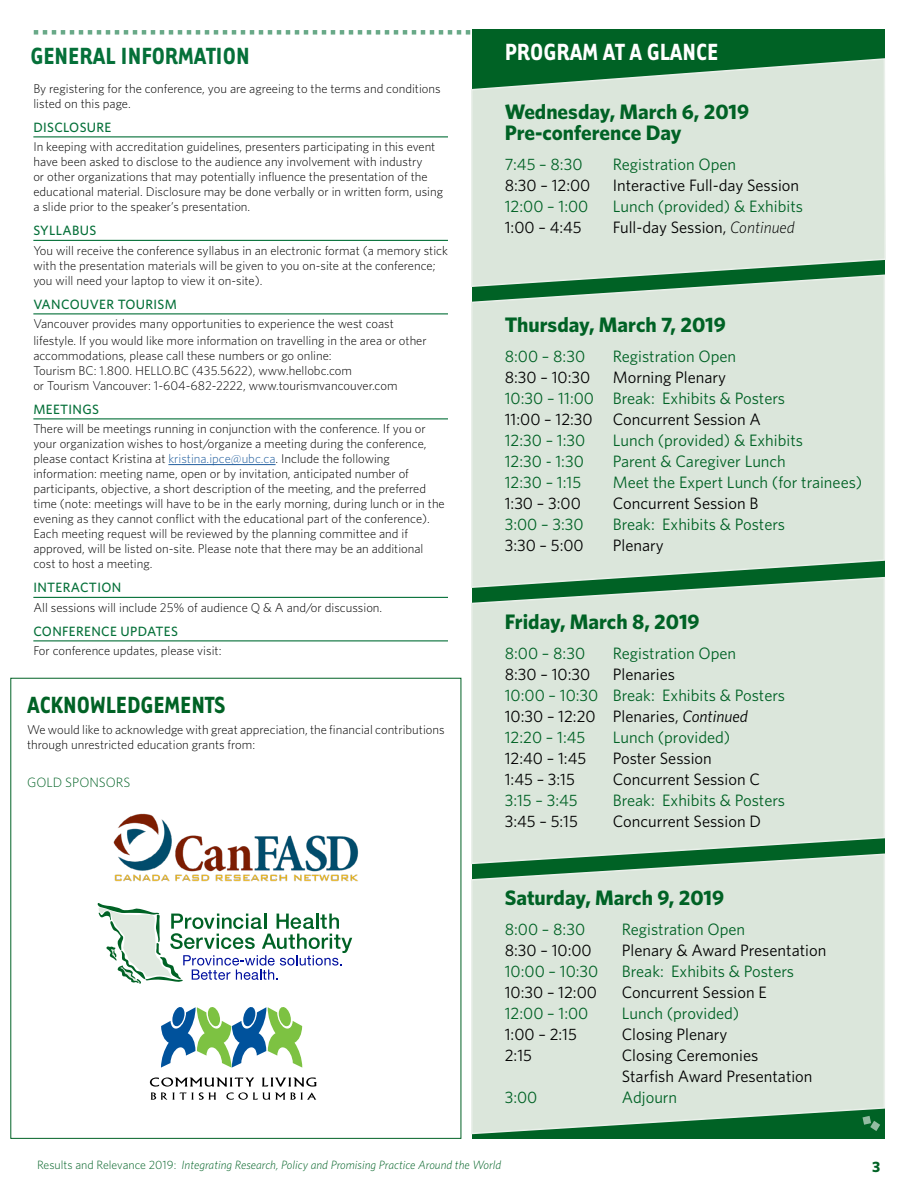
<style>
.page{position:relative;width:918px;height:1188px;background:#fff}
.page>*{position:absolute;margin:0;border:0;box-sizing:border-box;transform-origin:0 0}
.t1{font:700 27px "Tarzana Nar OT";color:#057039}
.t2{font:700 27px "Tarzana Nar OT";color:#fff}
.t3{font:700 27px "Tarzana Nar OT";color:#006225}
.t4{font:700 21px/21px "Whitney";color:#006225}
.t5{font:16.5px/21px "Whitney";color:#006225}
.t6{font:16.5px/21px "Whitney";color:#000}
.t7{font:700 15px "Whitney";color:#006225}
.t8{font:500 13.5px "Whitney";letter-spacing:.025em;color:#057039}
.t9{font:300 13.5px "Whitney";color:#006225}
.t10{font:300 12.75px/15px "Whitney";color:#000}
.t11{font:italic 300 12px "Whitney";color:#006225}
.s1{color:#215e9e}
.s2{font-weight:300;font-style:italic}
.s3{color:#000}
.s4{font-style:italic;color:#000}
.s5{font-style:normal}
</style>
<div class="page">
<svg style="left:34px;top:30px;width:437px;height:5px"></svg>
<hr style="left:33px;top:136px;width:415px;height:1px;background:#057039">
<hr style="left:33px;top:240px;width:415px;height:1px;background:#057039">
<hr style="left:33px;top:313px;width:415px;height:1px;background:#057039">
<hr style="left:33px;top:418px;width:415px;height:1px;background:#057039">
<hr style="left:168px;top:464px;width:108px;height:1px;background:#215e9e">
<hr style="left:33px;top:597px;width:415px;height:1px;background:#057039">
<hr style="left:33px;top:640px;width:415px;height:1px;background:#057039">
<div style="left:472px;top:29px;width:412px;height:1110px;background:#006225"></div>
<svg style="left:471px;top:865px;width:414px;height:270px;background:#cdded0"></svg>
<div style="left:471px;top:589px;width:414px;height:276px;background:#dbe6db"></div>
<svg style="left:471px;top:57px;width:415px;height:217px;background:#c7d9ca"></svg>
<svg style="left:471px;top:274px;width:414px;height:315px;background:#cbdcce"></svg>
<svg style="left:863px;top:1116px;width:17px;height:15px"></svg>
<img style="left:113px;top:813px;width:246px;height:69px">
<svg style="left:98px;top:903px;width:254px;height:81px"></svg>
<svg style="left:161px;top:1007px;width:141px;height:61px"></svg>
<svg style="left:150px;top:1077px;width:167px;height:23px"></svg>
<h1 class="t1" style="left:31px;top:39px;width:221px">GENERAL INFORMATION</h1>
<p class="t10" style="left:33px;top:80px;width:409px">By registering for the conference, you are agreeing to the terms and conditions listed on this page.</p>
<p class="t8" style="left:33px;top:118px;width:80px">DISCLOSURE</p>
<p class="t10" style="left:33px;top:139px;width:411px">In keeping with accreditation guidelines, presenters participating in this event have been asked to disclose to the audience any involvement with industry<br>or other organizations that may potentially influence the presentation of the educational material. Disclosure may be done verbally or in written form, using a slide prior to the speaker’s presentation.</p>
<p class="t8" style="left:33px;top:222px;width:64px">SYLLABUS</p>
<p class="t10" style="left:33px;top:242px;width:416px">You will receive the conference syllabus in an electronic format (a memory stick with the presentation materials will be given to you on-site at the conference; you will need your laptop to view it on-site).</p>
<p class="t8" style="left:33px;top:295px;width:145px">VANCOUVER TOURISM</p>
<p class="t10" style="left:33px;top:315px;width:395px;line-height:16.5px">Vancouver provides many opportunities to experience the west coast lifestyle. If you would like more information on travelling in the area or other</p>
<p class="t10" style="left:33px;top:347px;width:366px">accommodations, please call these numbers or go online:<br>Tourism BC: 1.800. HELLO.BC (435.5622), www.hellobc.com<br>or Tourism Vancouver: 1-604-682-2222, www.tourismvancouver.com</p>
<p class="t8" style="left:33px;top:400px;width:67px">MEETINGS</p>
<p class="t10" style="left:33px;top:421px;width:413px">There will be meetings running in conjunction with the conference. If you or your organization wishes to host/organize a meeting during the conference, please contact Kristina at <span class="s1">kristina.ipce@ubc.ca</span>. Include the following information: meeting name, open or by invitation, anticipated number of participants, objective, a short description of the meeting, and the preferred time (note: meetings will have to be in the early morning, during lunch or in the evening as they cannot conflict with the educational part of the conference).<br>Each meeting request will be reviewed by the planning committee and if approved, will be listed on-site. Please note that there may be an additional cost to host a meeting.</p>
<p class="t8" style="left:33px;top:579px;width:89px">INTERACTION</p>
<p class="t10" style="left:33px;top:599px;width:350px">All sessions will include 25% of audience Q &amp; A and/or discussion.</p>
<p class="t8" style="left:33px;top:622px;width:146px">CONFERENCE UPDATES</p>
<p class="t10" style="left:33px;top:643px;width:190px">For conference updates, please visit:</p>
<h1 class="t3" style="left:27px;top:688px;width:200px">ACKNOWLEDGEMENTS</h1>
<p class="t10" style="left:27px;top:722px;width:419px">We would like to acknowledge with great appreciation, the financial contributions through unrestricted education grants from:</p>
<p class="t9" style="left:27px;top:773px;width:105px">GOLD SPONSORS</p>
<h1 class="t2" style="left:505px;top:35px;width:215px">PROGRAM AT A GLANCE</h1>
<h2 class="t4" style="left:505px;top:101px;width:246px">Wednesday, March 6, 2019<br>Pre-conference Day</h2>
<p class="t5" style="left:505px;top:154px;width:79px">7:45 – 8:30</p>
<p class="t5" style="left:613px;top:154px;width:125px">Registration Open</p>
<p class="t6" style="left:505px;top:175px;width:87px">8:30 – 12:00</p>
<p class="t6" style="left:613px;top:175px;width:188px">Interactive Full-day Session</p>
<p class="t5" style="left:505px;top:196px;width:85px">12:00 – 1:00</p>
<p class="t5" style="left:613px;top:196px;width:192px">Lunch (provided) &amp; Exhibits</p>
<p class="t6" style="left:505px;top:217px;width:79px">1:00 – 4:45</p>
<p class="t6" style="left:613px;top:217px;width:184px">Full-day Session, <span class="s2">Continued</span></p>
<h2 class="t4" style="left:505px;top:314px;width:223px">Thursday, March 7, 2019</h2>
<p class="t5" style="left:505px;top:346px;width:82px">8:00 – 8:30</p>
<p class="t5" style="left:613px;top:346px;width:125px">Registration Open</p>
<p class="t6" style="left:505px;top:367px;width:87px">8:30 – 10:30</p>
<p class="t6" style="left:613px;top:367px;width:115px">Morning Plenary</p>
<p class="t5" style="left:505px;top:388px;width:282px">10:30 – 11:00 Break: Exhibits &amp; Posters</p>
<p class="t6" style="left:505px;top:409px;width:258px">11:00 – 12:30 Concurrent Session A</p>
<p class="t5" style="left:505px;top:430px;width:82px">12:30 – 1:30</p>
<p class="t5" style="left:613px;top:430px;width:192px">Lunch (provided) &amp; Exhibits</p>
<p class="t5" style="left:505px;top:451px;width:81px">12:30 - 1:30</p>
<p class="t5" style="left:613px;top:451px;width:175px">Parent &amp; Caregiver Lunch</p>
<p class="t5" style="left:505px;top:472px;width:78px">12:30 – 1:15</p>
<p class="t5" style="left:613px;top:472px;width:251px">Meet the Expert Lunch (for trainees)</p>
<p class="t6" style="left:505px;top:493px;width:78px">1:30 – 3:00</p>
<p class="t6" style="left:613px;top:493px;width:147px">Concurrent Session B</p>
<p class="t5" style="left:505px;top:514px;width:80px">3:00 – 3:30</p>
<p class="t5" style="left:613px;top:514px;width:174px">Break: Exhibits &amp; Posters</p>
<p class="t6" style="left:505px;top:535px;width:81px">3:30 – 5:00</p>
<p class="t6" style="left:613px;top:535px;width:53px">Plenary</p>
<h2 class="t4" style="left:505px;top:610px;width:197px">Friday, March 8, 2019</h2>
<p class="t5" style="left:505px;top:642px;width:82px">8:00 – 8:30</p>
<p class="t5" style="left:613px;top:642px;width:125px">Registration Open</p>
<p class="t6" style="left:505px;top:663px;width:87px">8:30 – 10:30</p>
<p class="t6" style="left:613px;top:663px;width:64px">Plenaries</p>
<p class="t5" style="left:505px;top:684px;width:282px">10:00 – 10:30 Break: Exhibits &amp; Posters<br><span class="s3">10:30 – 12:20 Plenaries,</span> <span class="s4">Continued<br></span>12:20 – 1:45</p>
<p class="t5" style="left:613px;top:726px;width:119px">Lunch (provided)</p>
<p class="t6" style="left:505px;top:747px;width:83px">12:40 – 1:45</p>
<p class="t6" style="left:613px;top:747px;width:101px">Poster Session</p>
<p class="t6" style="left:505px;top:768px;width:72px">1:45 – 3:15</p>
<p class="t6" style="left:613px;top:768px;width:149px">Concurrent Session C</p>
<p class="t5" style="left:505px;top:789px;width:74px">3:15 – 3:45</p>
<p class="t5" style="left:613px;top:789px;width:174px">Break: Exhibits &amp; Posters</p>
<p class="t6" style="left:505px;top:810px;width:75px">3:45 – 5:15</p>
<p class="t6" style="left:613px;top:810px;width:150px">Concurrent Session D</p>
<h2 class="t4" style="left:505px;top:886px;width:221px">Saturday, March 9, 2019</h2>
<p class="t5" style="left:505px;top:918px;width:82px">8:00 – 8:30</p>
<p class="t5" style="left:622px;top:918px;width:125px">Registration Open</p>
<p class="t6" style="left:505px;top:939px;width:89px">8:30 – 10:00</p>
<p class="t6" style="left:622px;top:939px;width:206px">Plenary &amp; Award Presentation</p>
<p class="t5" style="left:505px;top:960px;width:95px">10:00 – 10:30</p>
<p class="t5" style="left:622px;top:960px;width:174px">Break: Exhibits &amp; Posters</p>
<p class="t6" style="left:505px;top:981px;width:94px">10:30 – 12:00</p>
<p class="t6" style="left:622px;top:981px;width:147px">Concurrent Session E</p>
<p class="t5" style="left:505px;top:1002px;width:85px">12:00 – 1:00</p>
<p class="t5" style="left:622px;top:1002px;width:119px">Lunch (provided)</p>
<p class="t6" style="left:505px;top:1023px;width:74px">1:00 – 2:15</p>
<p class="t6" style="left:622px;top:1023px;width:107px">Closing Plenary</p>
<p class="t6" style="left:505px;top:1044px;width:29px">2:15</p>
<p class="t6" style="left:622px;top:1044px;width:192px">Closing Ceremonies<br>Starfish Award Presentation</p>
<p class="t5" style="left:505px;top:1086px;width:34px">3:00</p>
<p class="t5" style="left:622px;top:1086px;width:57px">Adjourn</p>
<p class="t11" style="left:37px;top:1157px;width:466px"><span class="s5">Results and Relevance 2019:</span> Integrating Research, Policy and Promising Practice Around the World</p>
<p class="t7" style="left:872px;top:1156px;width:10px">3</p>
</div>
